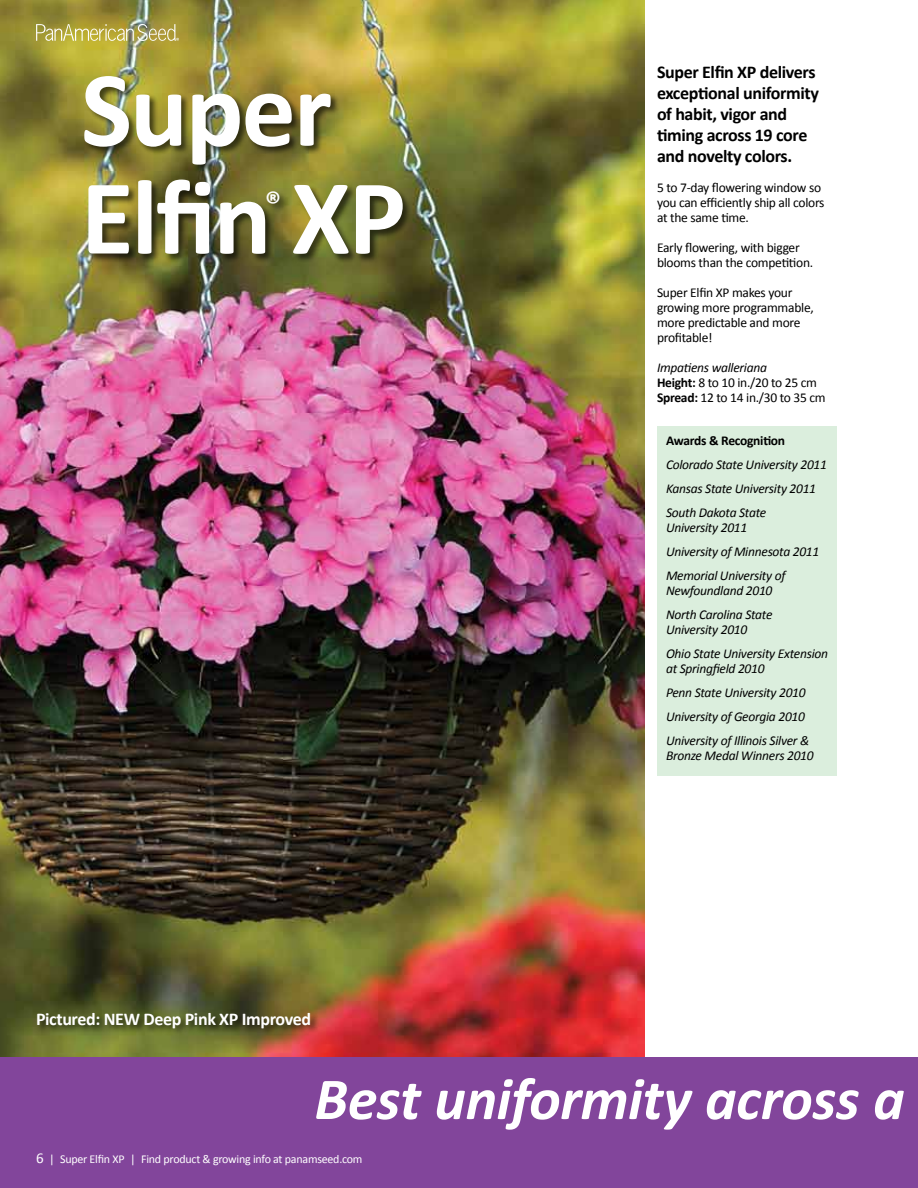
<style>
.page{position:relative;width:918px;height:1188px;background:#fff}
.page>*{position:absolute;margin:0;border:0;box-sizing:border-box;transform-origin:0 0}
.t1{font:700 108px/108px "Calibri";letter-spacing:-.02em;color:#fff}
.t2{font:italic 700 60px "Calibri";letter-spacing:-.01em;color:#fff}
.t3{font:700 31.5px "Calibri";color:#fff}
.t4{font:700 18px/21px "Calibri";letter-spacing:-.02em;color:#000}
.t5{font:700 18px "Calibri";letter-spacing:-.02em;color:#fff}
.t6{font:italic 13.5px/24px "Calibri";letter-spacing:-.02em;color:#000}
.t7{font:13.5px/15px "Calibri";letter-spacing:-.02em;color:#000}
.t8{font:700 13.5px "Calibri";letter-spacing:-.02em;color:#000}
.t9{font:12px "Calibri";letter-spacing:-.02em;color:#fff}
.t10{font:7.5px "Calibri";color:#fff}
.s1{font-style:italic}
.s2{font-weight:700}
.s3{font-size:15px}
</style>
<div class="page">
<img style="left:0;top:0;width:645px;height:1058px">
<div style="left:84px;top:76px;width:328px;height:188px;background:#000;opacity:.6"></div>
<div style="left:37px;top:1012px;width:283px;height:25px;background:#000;opacity:.6"></div>
<div style="left:0;top:1058px;width:918px;height:130px;background:#82459b"></div>
<div style="left:657px;top:426px;width:180px;height:350px;background:#dbeedd"></div>
<svg style="left:36px;top:24px;width:144px;height:17px;background:#bbb164"></svg>
<p class="t10" style="left:176px;top:36px;width:5px">®</p>
<h1 class="t1" style="left:81px;top:51px;width:326px">Super<br>Elfin XP</h1>
<h3 class="t3" style="left:265px;top:183px;width:17px">®</h3>
<h3 class="t5" style="left:36px;top:1007px;width:277px">Pictured: NEW Deep Pink XP Improved</h3>
<h3 class="t4" style="left:657px;top:61px;width:163px">Super Elfin XP delivers exceptional uniformity of habit, vigor and timing across 19 core and novelty colors.</h3>
<p class="t7" style="left:657px;top:179px;width:169px">5 to 7-day flowering window so you can efficiently ship all colors at the same time.</p>
<p class="t7" style="left:657px;top:239px;width:158px">Early flowering, with bigger blooms than the competition.</p>
<p class="t7" style="left:657px;top:284px;width:158px">Super Elfin XP makes your growing more programmable, more predictable and more profitable!</p>
<p class="t7" style="left:657px;top:359px;width:170px"><span class="s1">Impatiens walleriana<br></span><span class="s2">Height:</span> 8 to 10 in./20 to 25 cm<br><span class="s2">Spread:</span> 12 to 14 in./30 to 35 cm</p>
<p class="t8" style="left:666px;top:432px;width:121px">Awards &amp; Recognition</p>
<p class="t6" style="left:666px;top:451px;width:163px">Colorado State University 2011<br>Kansas State University 2011<br>South Dakota State</p>
<p class="t6" style="left:666px;top:514px;width:155px">University 2011<br>University of Minnesota 2011<br>Memorial University of</p>
<p class="t6" style="left:666px;top:577px;width:108px">Newfoundland 2010<br>North Carolina State</p>
<p class="t6" style="left:666px;top:616px;width:164px">University 2010<br>Ohio State University Extension</p>
<p class="t6" style="left:666px;top:655px;width:145px">at Springfield 2010<br>Penn State University 2010<br>University of Georgia 2010<br>University of Illinois Silver &amp;</p>
<p class="t6" style="left:666px;top:742px;width:149px">Bronze Medal Winners 2010</p>
<h2 class="t2" style="left:314px;top:1062px;width:592px">Best uniformity across a</h2>
<p class="t9" style="left:36px;top:1151px;width:328px"><span class="s3">6</span> | Super Elfin XP | Find product &amp; growing info at panamseed.com</p>
</div>
